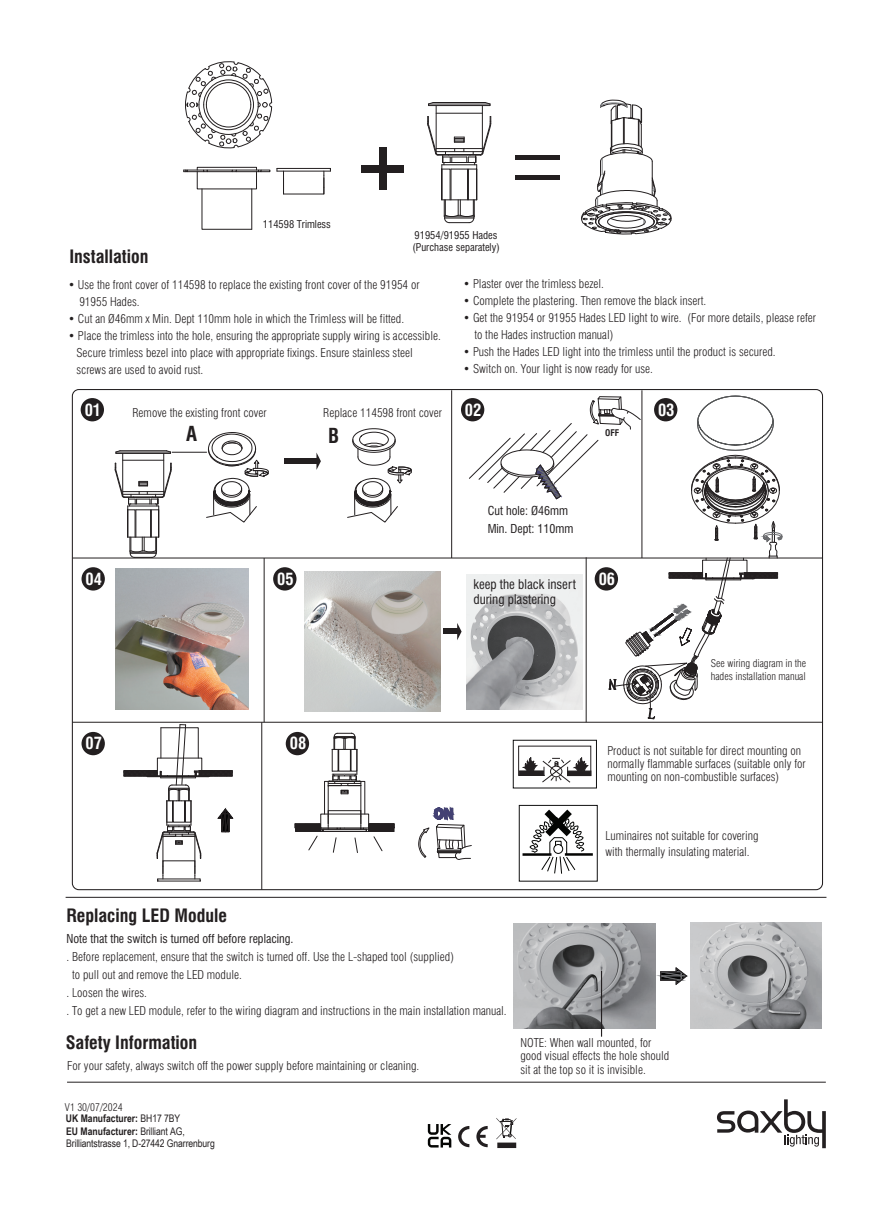
<style>
.page{position:relative;width:893px;height:1212px;background:#fff}
.page>*{position:absolute;margin:0;border:0;box-sizing:border-box;transform-origin:0 0}
.t1{font:700 condensed 20.1px "Swiss 721 BT";color:#231f20}
.t2{font:700 condensed 18px "Swiss 721 BT";color:#231f20}
.t3{font:700 condensed 16.5px "Swiss 721 BT";color:#fff}
.t4{font:condensed 13.05px/15.6px "Swiss 721 BT";color:#231f20}
.t5{font:300 condensed 12px/17px "Swiss 721 BT";color:#231f20}
.t6{font:condensed 12px/18px "Swiss 721 BT";color:#231f20}
.t7{font:10.5px/12px "Arial Narrow";letter-spacing:-.01em;color:#231f20}
.t8{font:300 condensed 10.5px/13px "Swiss 721 BT";color:#231f20}
.t9{font:condensed 10.5px/11.9px "Swiss 721 BT";color:#231f20}
.t10{font:700 10.5px "Arial Narrow";color:#231f20}
.t11{font:700 condensed 9px "Swiss 721 BT";color:#231f20}
.s1{font-weight:700}
.s2{font-weight:400}
</style>
<div class="page">
<img style="left:304px;top:571px;width:136px;height:141px">
<img style="left:115px;top:569px;width:134px;height:140px">
<div style="left:513px;top:740px;width:84px;height:48px;border:1px solid #101010"></div>
<hr style="left:565px;top:853px;width:28px;height:3px;background:#040503">
<svg style="left:518px;top:745px;width:74px;height:130px"></svg>
<div style="left:519px;top:805px;width:79px;height:76px;border:1px solid #101010"></div>
<svg style="left:418px;top:807px;width:54px;height:53px"></svg>
<div style="left:197px;top:171px;width:60px;height:18px;border:1px solid #231f20"></div>
<div style="left:197px;top:167px;width:60px;height:3px;border:1px solid #231f20"></div>
<svg style="left:258px;top:170px;width:12px;height:2px"></svg>
<svg style="left:201px;top:188px;width:51px;height:42px"></svg>
<svg style="left:183px;top:170px;width:24px;height:2px"></svg>
<svg style="left:185px;top:61px;width:87px;height:88px"></svg>
<svg style="left:277px;top:168px;width:54px;height:27px"></svg>
<hr style="left:436px;top:106px;width:1px;height:46px;background:#231f20">
<hr style="left:482px;top:106px;width:1px;height:46px;background:#231f20">
<hr style="left:436px;top:113px;width:46px;height:1px;background:#231f20">
<hr style="left:428px;top:105px;width:62px;height:1px;background:#231f20">
<hr style="left:428px;top:104px;width:62px;height:1px;background:#231f20">
<hr style="left:433px;top:102px;width:52px;height:1px;background:#231f20">
<svg style="left:484px;top:102px;width:7px;height:4px"></svg>
<svg style="left:427px;top:116px;width:65px;height:108px"></svg>
<div style="left:515px;top:155px;width:45px;height:5px;background:#231f20"></div>
<div style="left:515px;top:175px;width:45px;height:5px;background:#231f20"></div>
<div style="left:379px;top:148px;width:7px;height:42px;background:#231f20"></div>
<div style="left:362px;top:165px;width:42px;height:8px;background:#231f20"></div>
<svg style="left:581px;top:99px;width:91px;height:136px"></svg>
<svg style="left:717px;top:1099px;width:109px;height:49px"></svg>
<hr style="left:67px;top:1082px;width:759px;height:1px;background:#231f20">
<hr style="left:66px;top:897px;width:760px;height:1px;background:#231f20">
<div style="left:81px;top:398px;width:23px;height:23px;background:#231f20;border-radius:50%"></div>
<div style="left:461px;top:398px;width:23px;height:23px;background:#231f20;border-radius:50%"></div>
<div style="left:82px;top:567px;width:23px;height:23px;background:#231f20;border-radius:50%"></div>
<div style="left:82px;top:732px;width:23px;height:23px;background:#231f20;border-radius:50%"></div>
<div style="left:273px;top:567px;width:23px;height:23px;background:#231f20;border-radius:50%"></div>
<div style="left:286px;top:732px;width:23px;height:23px;background:#231f20;border-radius:50%"></div>
<hr style="left:122px;top:453px;width:1px;height:41px;background:#231f20">
<hr style="left:163px;top:453px;width:1px;height:41px;background:#231f20">
<hr style="left:123px;top:460px;width:41px;height:1px;background:#231f20">
<hr style="left:116px;top:453px;width:55px;height:1px;background:#231f20">
<hr style="left:116px;top:452px;width:55px;height:1px;background:#231f20">
<hr style="left:120px;top:450px;width:46px;height:1px;background:#231f20">
<svg style="left:165px;top:450px;width:7px;height:3px"></svg>
<svg style="left:114px;top:463px;width:58px;height:95px"></svg>
<hr style="left:172px;top:452px;width:35px;height:1px;background:#231f20">
<svg style="left:206px;top:432px;width:63px;height:91px"></svg>
<svg style="left:347px;top:428px;width:65px;height:95px"></svg>
<div style="left:284px;top:458px;width:34px;height:5px;background:#231f20"></div>
<svg style="left:316px;top:452px;width:5px;height:18px"></svg>
<div style="left:443px;top:629px;width:15px;height:5px;background:#231f20"></div>
<svg style="left:457px;top:623px;width:5px;height:17px"></svg>
<hr style="left:72px;top:558px;width:750px;height:1px;background:#231f20">
<hr style="left:72px;top:722px;width:750px;height:1px;background:#231f20">
<hr style="left:451px;top:390px;width:1px;height:168px;background:#231f20">
<hr style="left:264px;top:558px;width:1px;height:164px;background:#231f20">
<hr style="left:586px;top:557px;width:1px;height:165px;background:#231f20">
<hr style="left:642px;top:390px;width:1px;height:168px;background:#231f20">
<hr style="left:261px;top:722px;width:1px;height:168px;background:#231f20">
<div style="left:498px;top:1143px;width:18px;height:4px;border:1px solid #231f20"></div>
<svg style="left:496px;top:1118px;width:20px;height:21px"></svg>
<svg style="left:458px;top:1126px;width:11px;height:21px"></svg>
<svg style="left:476px;top:1126px;width:12px;height:21px"></svg>
<svg style="left:428px;top:1124px;width:23px;height:23px"></svg>
<img style="left:690px;top:922px;width:131px;height:106px">
<img style="left:514px;top:923px;width:142px;height:105px">
<svg style="left:660px;top:967px;width:27px;height:18px"></svg>
<hr style="left:601px;top:971px;width:1px;height:66px;background:#231f20">
<hr style="left:158px;top:881px;width:42px;height:1px;background:#231f20">
<svg style="left:123px;top:724px;width:111px;height:157px"></svg>
<svg style="left:294px;top:732px;width:101px;height:121px"></svg>
<div style="left:295px;top:827px;width:26px;height:5px;border:1px solid #231f20"></div>
<svg style="left:469px;top:396px;width:324px;height:324px"></svg>
<h2 class="t2" style="left:69px;top:246px;width:81px">Installation</h2>
<p class="t9" style="left:263px;top:218px;width:70px">114598 Trimless</p>
<p class="t9" style="left:412px;top:229px;width:89px">91954/91955 Hades (Purchase separately)</p>
<p class="t5" style="left:79px;top:276px;width:342px;text-indent:-11px">• Use the front cover of 114598 to replace the existing front cover of the 91954 or<br>91955 Hades.</p>
<p class="t5" style="left:68px;top:310px;width:338px">• Cut an Ø46mm x Min. Dept 110mm hole in which the Trimless will be fitted.</p>
<p class="t5" style="left:77px;top:327px;width:366px;text-indent:-8px">• Place the trimless into the hole, ensuring the appropriate supply wiring is accessible.<br>Secure trimless bezel into place with appropriate fixings. Ensure stainless steel screws are used to avoid rust.</p>
<p class="t5" style="left:463px;top:275px;width:142px">• Plaster over the trimless bezel.</p>
<p class="t5" style="left:463px;top:292px;width:245px">• Complete the plastering. Then remove the black insert.</p>
<p class="t5" style="left:474px;top:309px;width:343px;text-indent:-11px">• Get the 91954 or 91955 Hades LED light to wire. (For more details, please refer to the Hades instruction manual)</p>
<p class="t5" style="left:463px;top:343px;width:314px">• Push the Hades LED light into the trimless until the product is secured.</p>
<p class="t5" style="left:463px;top:360px;width:191px">• Switch on. Your light is now ready for use.</p>
<h3 class="t3" style="left:85px;top:400px;width:18px">01</h3>
<h3 class="t3" style="left:465px;top:400px;width:18px">02</h3>
<h3 class="t3" style="left:658px;top:400px;width:18px">03</h3>
<p class="t5" style="left:133px;top:404px;width:136px">Remove the existing front cover</p>
<p class="t5" style="left:323px;top:404px;width:120px">Replace 114598 front cover</p>
<h1 class="t1" style="left:186px;top:422px;width:13px">A</h1>
<h1 class="t1" style="left:328px;top:423px;width:12px">B</h1>
<p class="t11" style="left:605px;top:428px;width:16px">OFF</p>
<h3 class="t3" style="left:86px;top:569px;width:18px">04</h3>
<h3 class="t3" style="left:86px;top:733px;width:18px">07</h3>
<h3 class="t3" style="left:277px;top:569px;width:18px">05</h3>
<h3 class="t3" style="left:290px;top:733px;width:18px">08</h3>
<h2 class="t2" style="left:67px;top:905px;width:162px">Replacing LED Module</h2>
<p class="t6" style="left:488px;top:502px;width:87px">Cut hole: Ø46mm<br>Min. Dept: 110mm</p>
<p class="t4" style="left:473px;top:576px;width:104px">keep the black insert during plastering</p>
<p class="t6" style="left:67px;top:930px;width:229px">Note that the switch is turned off before replacing.</p>
<p class="t5" style="left:67px;top:948px;width:389px">. Before replacement, ensure that the switch is turned off. Use the L-shaped tool (supplied)</p>
<p class="t5" style="left:72px;top:966px;width:171px">to pull out and remove the LED module.</p>
<p class="t5" style="left:67px;top:984px;width:82px">. Loosen the wires.</p>
<p class="t5" style="left:67px;top:1002px;width:442px">. To get a new LED module, refer to the wiring diagram and instructions in the main installation manual.</p>
<h3 class="t3" style="left:599px;top:569px;width:18px">06</h3>
<p class="t8" style="left:711px;top:656px;width:97px">See wiring diagram in the hades installation manual</p>
<p class="t5" style="left:607px;top:743px;width:200px;line-height:13.2px">Product is not suitable for direct mounting on normally flammable surfaces (suitable only for mounting on non-combustible surfaces)</p>
<p class="t5" style="left:605px;top:828px;width:155px;line-height:15.1px">Luminaires not suitable for covering with thermally insulating material.</p>
<h2 class="t2" style="left:66px;top:1032px;width:133px">Safety Information</h2>
<p class="t5" style="left:67px;top:1057px;width:354px">For your safety, always switch off the power supply before maintaining or cleaning.</p>
<p class="t8" style="left:65px;top:1101px;width:59px">V1 30/07/2024</p>
<p class="t7" style="left:66px;top:1125px;width:150px"><span class="s1">EU Manufacturer:</span> Brilliant AG,<br>Brilliantstrasse 1, D-27442 Gnarrenburg</p>
<p class="t10" style="left:66px;top:1110px;width:116px">UK Manufacturer: <span class="s2">BH17 7BY</span></p>
<p class="t5" style="left:520px;top:1036px;width:150px;line-height:13.5px">NOTE: When wall mounted, for good visual effects the hole should sit at the top so it is invisible.</p>
</div>
